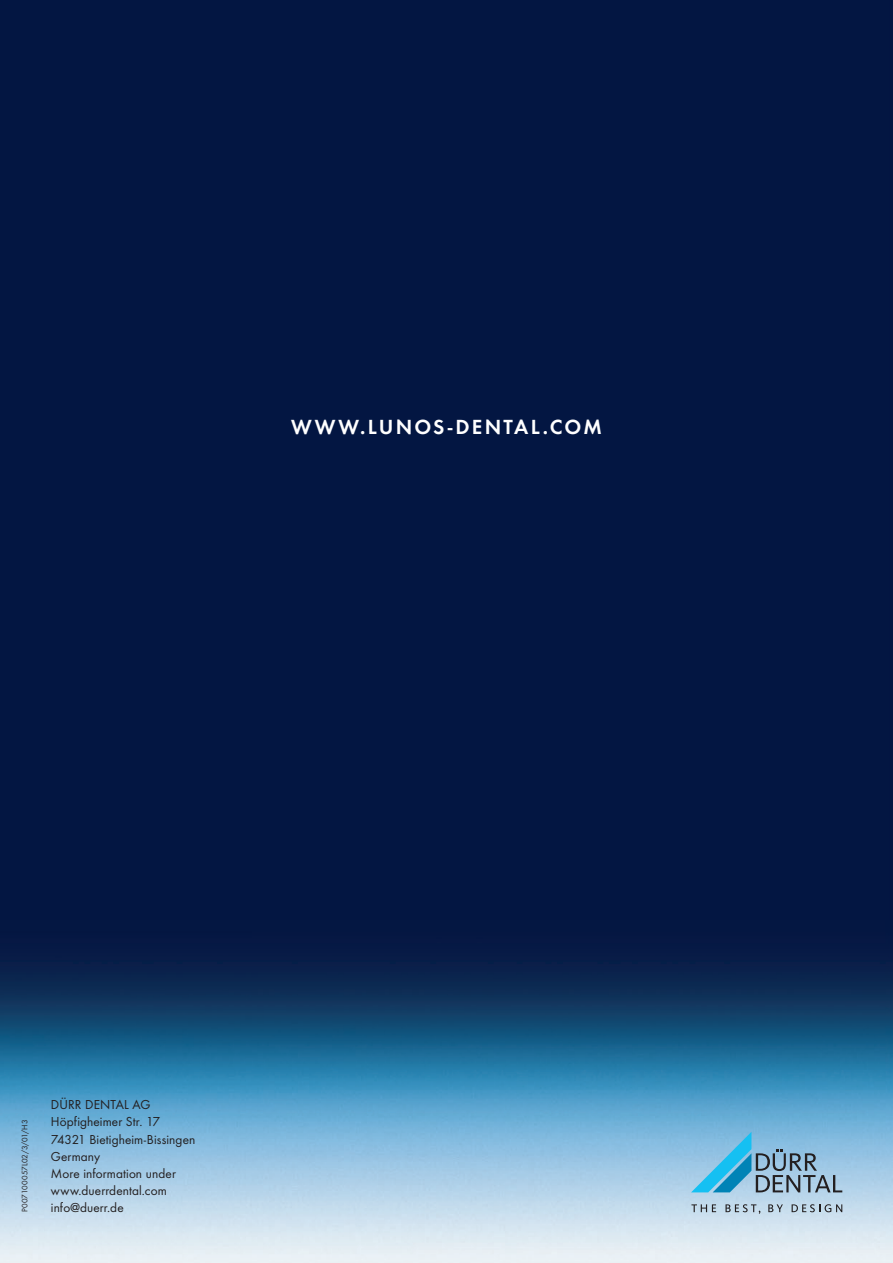
<style>
.page{position:relative;width:893px;height:1263px;background:#fff}
.page>*{position:absolute;margin:0;border:0;box-sizing:border-box;transform-origin:0 0}
.t1{font:21.3px "Futura TOT Dem";letter-spacing:.1em;color:#fff}
.t2{font:13.5px/17.1px "Futura TOT Boo";letter-spacing:.01em;color:#231f20}
.t3{font:8.25px "Futura TOT Boo";letter-spacing:.01em;color:#231f20}
</style>
<div class="page">
<img style="left:0;top:0;width:893px;height:1263px">
<svg style="left:691px;top:1204px;width:25px;height:8px"></svg>
<svg style="left:725px;top:1204px;width:35px;height:10px"></svg>
<svg style="left:768px;top:1204px;width:15px;height:8px"></svg>
<svg style="left:792px;top:1204px;width:50px;height:8px"></svg>
<svg style="left:691px;top:1132px;width:151px;height:60px"></svg>
<h1 class="t1" style="left:291px;top:414px;width:312px">WWW.LUNOS-DENTAL.COM</h1>
<p class="t3" style="left:20px;top:1212px;width:94px;rotate:-90deg">P007100057L02/3/01/H3</p>
<p class="t2" style="left:51px;top:1096px;width:146px">DÜRR DENTAL AG<br>Höpfigheimer Str. 17<br>74321 Bietigheim-Bissingen<br>Germany<br>More information under www.duerrdental.com info@duerr.de</p>
</div>
